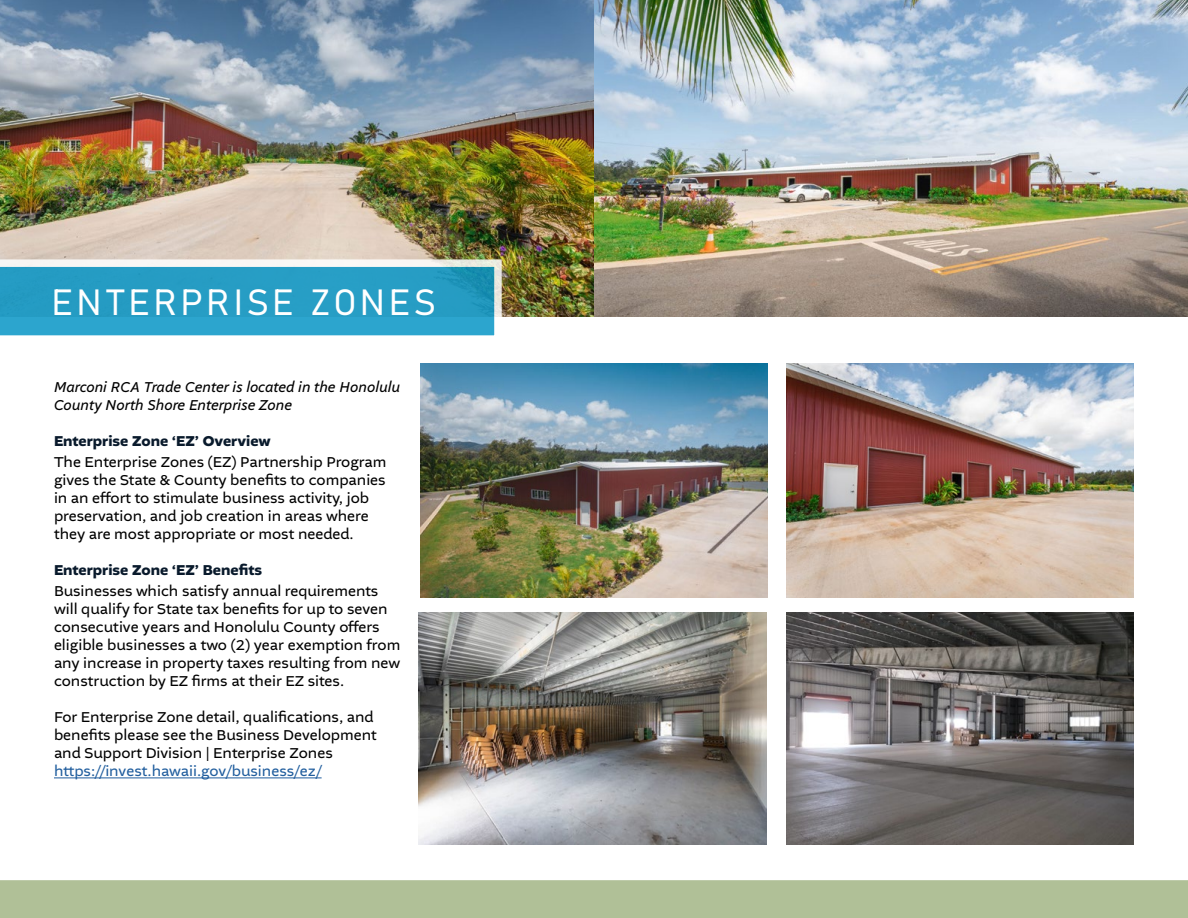
<style>
.page{position:relative;width:1188px;height:918px;background:#fff}
.page>*{position:absolute;margin:0;border:0;box-sizing:border-box;transform-origin:0 0}
.t1{font:36px "Bahnschrift";letter-spacing:.1em;color:#fff}
.t2{font:15px/18px "Altivo";color:#000}
.t3{font:italic 15px/18px "Altivo";color:#000}
.t4{font:700 15px "Altivo";color:#091a2c}
.t5{font:15px "Altivo";color:#215e9e}
</style>
<div class="page">
<div style="left:0;top:880px;width:1188px;height:38px;background:#b0c097"></div>
<img style="left:0;top:0;width:1188px;height:316px">
<hr style="left:54px;top:778px;width:268px;height:1px;background:#215e9e">
<img style="left:420px;top:363px;width:348px;height:235px">
<img style="left:786px;top:363px;width:348px;height:235px">
<img style="left:786px;top:613px;width:348px;height:232px">
<img style="left:418px;top:613px;width:348px;height:232px">
<svg style="left:0;top:259px;width:502px;height:77px;background:#40a8ca"></svg>
<h1 class="t1" style="left:51px;top:279px;width:386px">ENTERPRISE ZONES</h1>
<p class="t3" style="left:54px;top:379px;width:348px">Marconi RCA Trade Center is located in the Honolulu<br>County North Shore Enterprise Zone</p>
<p class="t4" style="left:54px;top:432px;width:218px">Enterprise Zone ‘EZ’ Overview</p>
<p class="t2" style="left:54px;top:454px;width:334px">The Enterprise Zones (EZ) Partnership Program gives the State &amp; County benefits to companies in an effort to stimulate business activity, job preservation, and job creation in areas where they are most appropriate or most needed.</p>
<p class="t4" style="left:54px;top:561px;width:210px">Enterprise Zone ‘EZ’ Benefits</p>
<p class="t2" style="left:54px;top:583px;width:348px">Businesses which satisfy annual requirements will qualify for State tax benefits for up to seven consecutive years and Honolulu County offers eligible businesses a two (2) year exemption from any increase in property taxes resulting from new construction by EZ firms at their EZ sites.</p>
<p class="t2" style="left:54px;top:709px;width:324px">For Enterprise Zone detail, qualifications, and benefits please see the Business Development and Support Division | Enterprise Zones</p>
<p class="t5" style="left:54px;top:762px;width:269px">https://invest.hawaii.gov/business/ez/</p>
</div>
